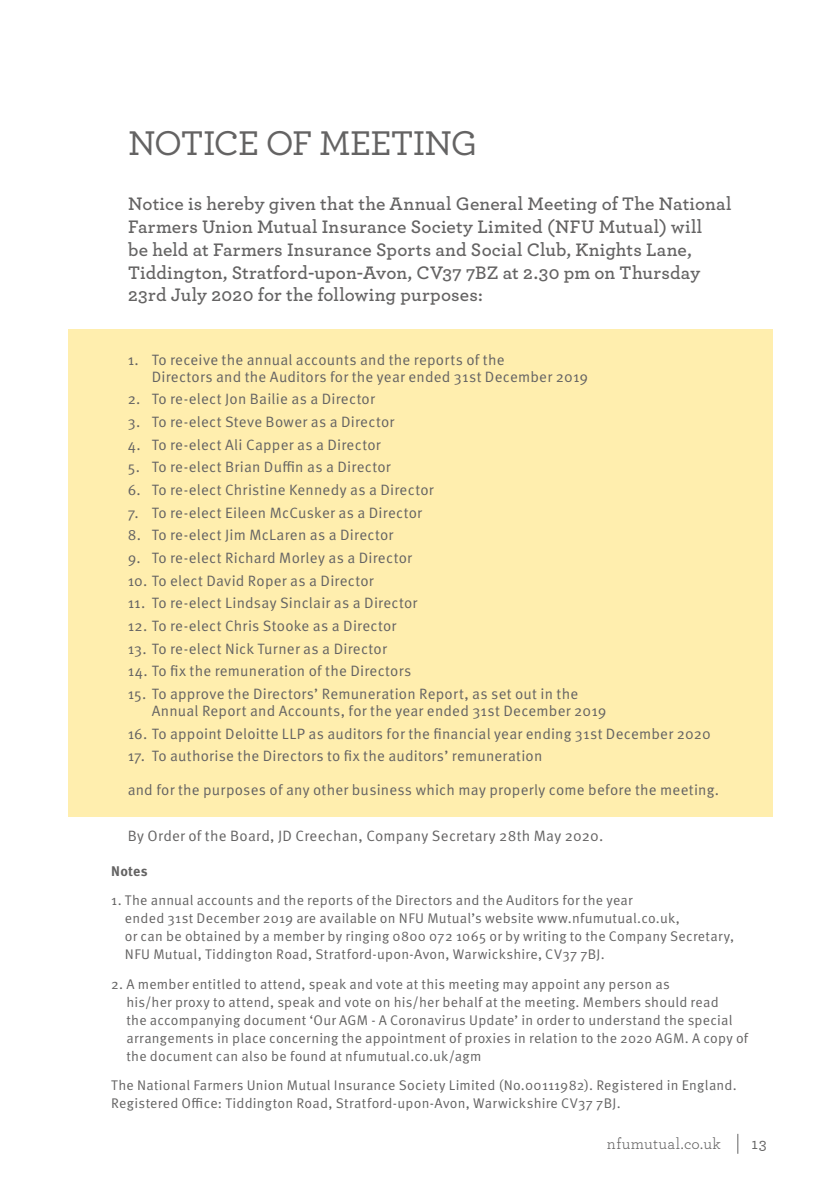
<style>
.page{position:relative;width:840px;height:1191px;background:#fff}
.page>*{position:absolute;margin:0;border:0;box-sizing:border-box;transform-origin:0 0}
.t1{font:500 36px "Archer Pro";letter-spacing:-.03em;color:#646363}
.t2{font:600 19px/22.8px "Archer Pro";letter-spacing:.01em;color:#646363}
.t3{font:16px "Archer Pro";letter-spacing:.025em;color:#646363}
.t4{font:500 16px "Archer Pro";color:#646363}
.t5{font:15px/17px "Meta Pro";letter-spacing:.015em;color:#646363}
.t6{font:14px/18px "Meta Pro";letter-spacing:.015em;color:#646363}
.t7{font:700 14px "Meta Pro";letter-spacing:.02em;color:#646363}
</style>
<div class="page">
<svg style="left:737px;top:1133px;width:1px;height:20px"></svg>
<div style="left:68px;top:329px;width:703px;height:487px;background:#ffeeae"></div>
<h1 class="t1" style="left:128px;top:117px;width:350px">NOTICE OF MEETING</h1>
<p class="t2" style="left:128px;top:191px;width:604px">Notice is hereby given that the Annual General Meeting of The National Farmers Union Mutual Insurance Society Limited (NFU Mutual) will<br>be held at Farmers Insurance Sports and Social Club, Knights Lane, Tiddington, Stratford-upon-Avon, CV37 7BZ at 2.30 pm on Thursday 23rd July 2020 for the following purposes:</p>
<p class="t5" style="left:152px;top:351px;width:437px;text-indent:-24px">1. To receive the annual accounts and the reports of the<br>Directors and the Auditors for the year ended 31st December 2019</p>
<p class="t5" style="left:128px;top:391px;width:248px">2. To re-elect Jon Bailie as a Director</p>
<p class="t5" style="left:128px;top:414px;width:268px">3. To re-elect Steve Bower as a Director</p>
<p class="t5" style="left:128px;top:436px;width:254px">4. To re-elect Ali Capper as a Director</p>
<p class="t5" style="left:128px;top:459px;width:264px">5. To re-elect Brian Duffin as a Director</p>
<p class="t5" style="left:128px;top:481px;width:307px">6. To re-elect Christine Kennedy as a Director</p>
<p class="t5" style="left:128px;top:504px;width:296px">7. To re-elect Eileen McCusker as a Director</p>
<p class="t5" style="left:128px;top:527px;width:267px">8. To re-elect Jim McLaren as a Director</p>
<p class="t5" style="left:128px;top:549px;width:285px">9. To re-elect Richard Morley as a Director</p>
<p class="t5" style="left:128px;top:572px;width:247px">10. To elect David Roper as a Director</p>
<p class="t5" style="left:128px;top:595px;width:291px">11. To re-elect Lindsay Sinclair as a Director</p>
<p class="t5" style="left:128px;top:617px;width:270px">12. To re-elect Chris Stooke as a Director</p>
<p class="t5" style="left:128px;top:640px;width:260px">13. To re-elect Nick Turner as a Director</p>
<p class="t5" style="left:128px;top:663px;width:285px">14. To fix the remuneration of the Directors</p>
<p class="t5" style="left:152px;top:685px;width:456px;text-indent:-24px">15. To approve the Directors’ Remuneration Report, as set out in the<br>Annual Report and Accounts, for the year ended 31st December 2019</p>
<p class="t5" style="left:128px;top:725px;width:584px">16. To appoint Deloitte LLP as auditors for the financial year ending 31st December 2020</p>
<p class="t5" style="left:128px;top:748px;width:416px">17. To authorise the Directors to fix the auditors’ remuneration</p>
<p class="t5" style="left:128px;top:782px;width:592px">and for the purposes of any other business which may properly come before the meeting.</p>
<p class="t5" style="left:128px;top:827px;width:477px">By Order of the Board, JD Creechan, Company Secretary 28th May 2020.</p>
<p class="t7" style="left:111px;top:862px;width:38px">Notes</p>
<p class="t6" style="left:125px;top:892px;width:610px;text-indent:-14px">1. The annual accounts and the reports of the Directors and the Auditors for the year<br>ended 31st December 2019 are available on NFU Mutual’s website www.nfumutual.co.uk,<br>or can be obtained by a member by ringing 0800 072 1065 or by writing to the Company Secretary, NFU Mutual, Tiddington Road, Stratford-upon-Avon, Warwickshire, CV37 7BJ.</p>
<p class="t6" style="left:126px;top:975px;width:623px;text-indent:-15px">2. A member entitled to attend, speak and vote at this meeting may appoint any person as<br>his/her proxy to attend, speak and vote on his/her behalf at the meeting. Members should read<br>the accompanying document ‘Our AGM - A Coronavirus Update’ in order to understand the special arrangements in place concerning the appointment of proxies in relation to the 2020 AGM. A copy of the document can also be found at nfumutual.co.uk/agm</p>
<p class="t6" style="left:111px;top:1076px;width:626px">The National Farmers Union Mutual Insurance Society Limited (No.00111982). Registered in England.<br>Registered Office: Tiddington Road, Stratford-upon-Avon, Warwickshire CV37 7BJ.</p>
<p class="t3" style="left:606px;top:1132px;width:115px">nfumutual.co.uk</p>
<p class="t4" style="left:751px;top:1132px;width:16px">13</p>
</div>
